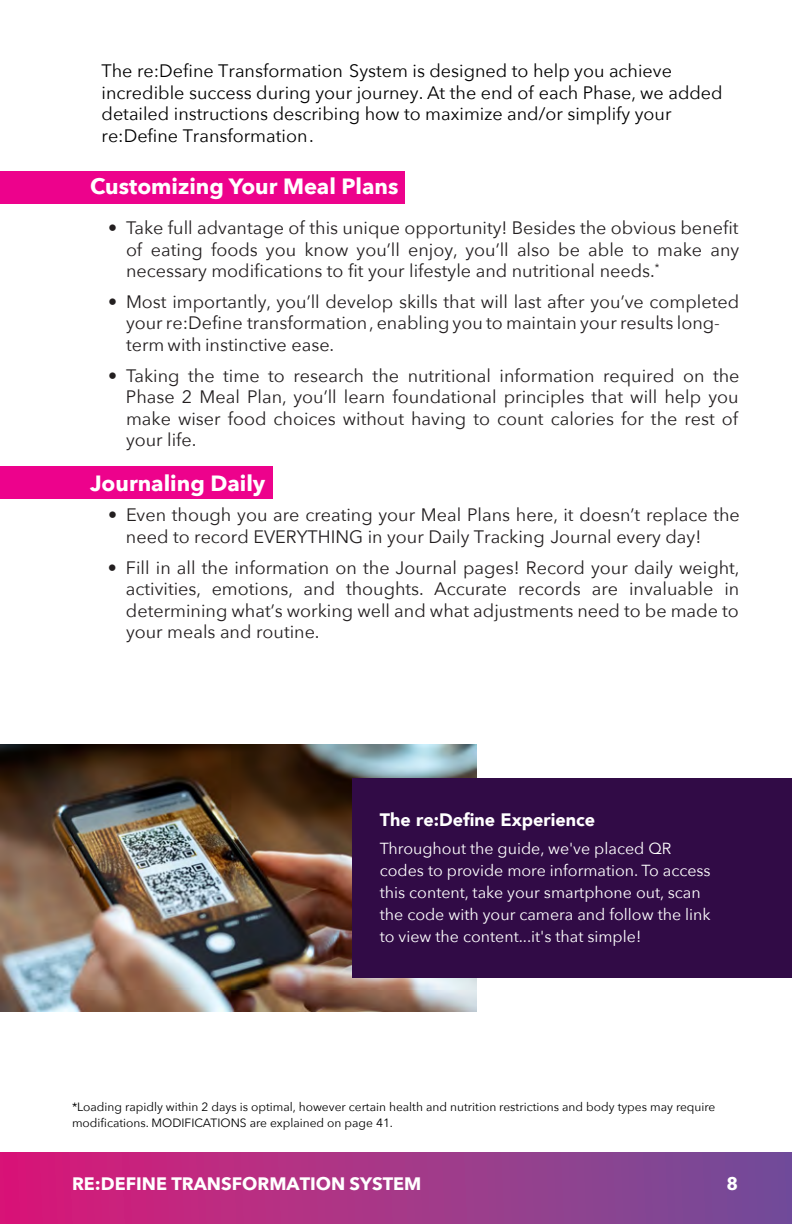
<style>
.page{position:relative;width:792px;height:1224px;background:#fff}
.page>*{position:absolute;margin:0;border:0;box-sizing:border-box;transform-origin:0 0}
.t1{font:700 22px "Avenir Next";color:#fff}
.t2{font:18px/21.6px "Avenir Next";color:#231f20;text-align:justify}
.t3{font:18px/21.6px "Avenir Next";color:#000}
.t4{font:700 18px "Avenir Next";color:#fff}
.t5{font:900 18px "Avenir";color:#fff}
.t6{font:700 18px "Avenir Next";color:#fff}
.t7{font:16px/22px "Avenir Next";color:#fff}
.t8{font:12px/16px "Avenir Next";color:#000}
.s1{font-style:inherit}
</style>
<div class="page">
<div style="left:0;top:1152px;width:792px;height:72px;background:linear-gradient(to right,#da1a77,#715099)"></div>
<hr style="left:0;top:10px;width:1px;height:1168px;background:#fff">
<img style="left:0;top:744px;width:477px;height:268px">
<div style="left:353px;top:779px;width:439px;height:199px;background:#310b46"></div>
<div style="left:0;top:467px;width:273px;height:32px;background:#ed028c"></div>
<div style="left:0;top:171px;width:405px;height:33px;background:#ed028c"></div>
<p class="t3" style="left:102px;top:61px;width:623px">The <span class="s1">re:Define Transformation</span> System is designed to help you achieve incredible success during your journey. At the end of each Phase, we added detailed instructions describing how to maximize and/or simplify your <span class="s1">re:Define Transformation</span>.</p>
<p class="t1" style="left:90px;top:172px;width:310px">Customizing Your Meal Plans</p>
<p class="t2" style="left:126px;top:217px;width:615px;text-indent:-18px">• Take full advantage of this unique opportunity! Besides the obvious benefit of eating foods you know you’ll enjoy, you’ll also be able to make any necessary modifications to fit your lifestyle and nutritional needs.<sup>*</sup></p>
<p class="t2" style="left:126px;top:291px;width:615px;text-align:left;text-indent:-18px">• Most importantly, you’ll develop skills that will last after you’ve completed your <span class="s1">re:Define transformation</span>, enabling you to maintain your results long&shy;term with instinctive ease.</p>
<p class="t2" style="left:126px;top:365px;width:615px;text-indent:-18px">• Taking the time to research the nutritional information required on the Phase 2 Meal Plan, you’ll learn foundational principles that will help you make wiser food choices without having to count calories for the rest of your life.</p>
<p class="t1" style="left:90px;top:469px;width:177px">Journaling Daily</p>
<p class="t2" style="left:126px;top:505px;width:615px;text-indent:-18px">• Even though you are creating your Meal Plans here, it doesn’t replace the need to record EVERYTHING in your <span class="s1">Daily Tracking</span> Journal every day!</p>
<p class="t2" style="left:126px;top:557px;width:615px;text-indent:-18px">• Fill in all the information on the Journal pages! Record your daily weight, activities, emotions, and thoughts. Accurate records are invaluable in determining what’s working well and what adjustments need to be made to your meals and routine.</p>
<p class="t5" style="left:380px;top:808px;width:217px">The re:Define Experience</p>
<p class="t7" style="left:380px;top:838px;width:332px">Throughout the guide, we've placed QR codes to provide more information. To access this content, take your smartphone out, scan the code with your camera and follow the link to view the content...it's that simple!</p>
<p class="t8" style="left:72px;top:1099px;width:645px">*Loading rapidly within 2 days is optimal, however certain health and nutrition restrictions and body types may require modifications. MODIFICATIONS are explained on page 41.</p>
<p class="t4" style="left:72px;top:1168px;width:351px">RE:DEFINE TRANSFORMATION <span class="s1">SYSTEM</span></p>
<p class="t6" style="left:726px;top:1172px;width:13px">8</p>
</div>
